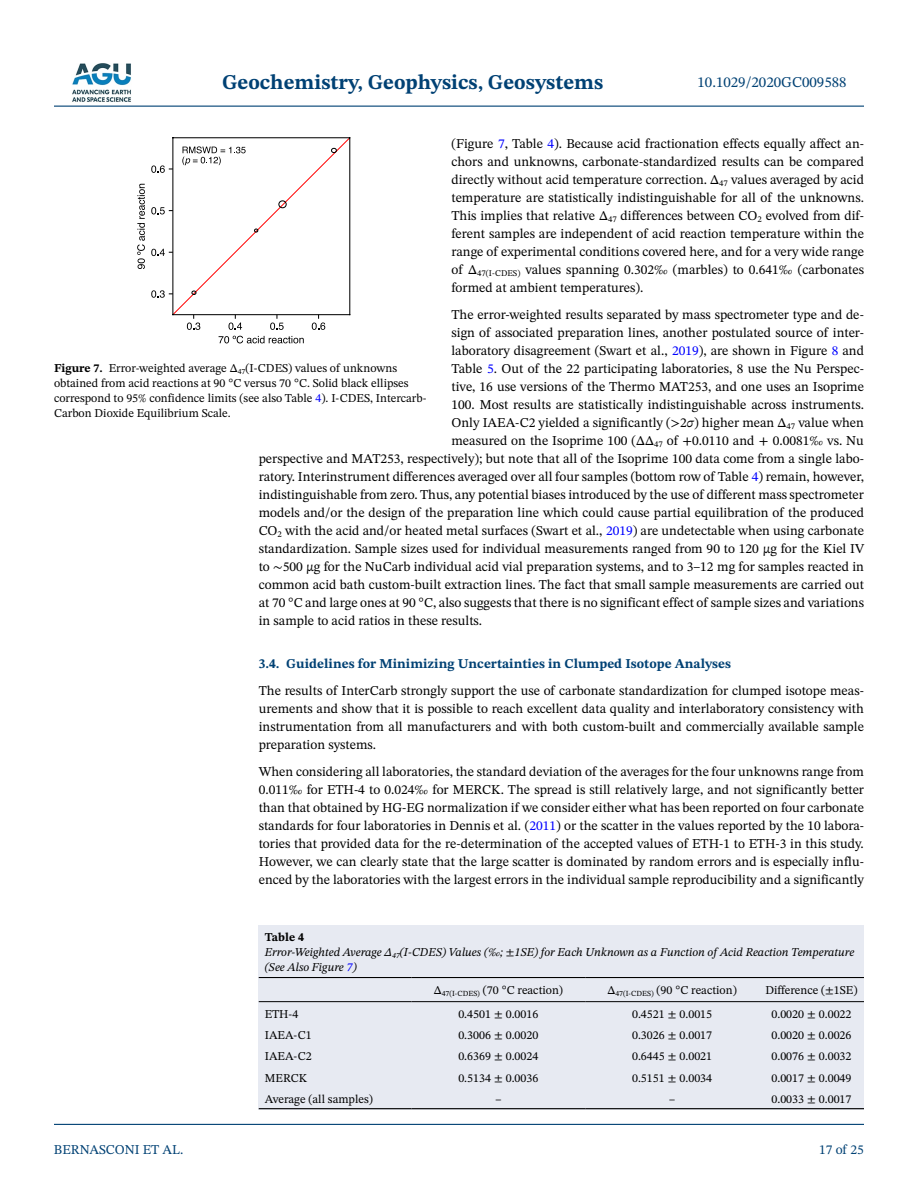
<style>
.page{position:relative;width:918px;height:1188px;background:#fff}
.page>*{position:absolute;margin:0;border:0;box-sizing:border-box;transform-origin:0 0}
.t1{font:700 21px "STIX Two Text";color:#004174}
.t2{font:15px "STIX Two Text";color:#004174}
.t3{font:13.5px/18px "STIX Two Text";color:#000;text-align:justify}
.t4{font:700 13.5px "STIX Two Text";color:#004174}
.t5{font:13.5px "STIX Two Text";color:#004174}
.t6{font:12px/15px "STIX Two Text";color:#000}
.t7{font:italic 12px/15px "STIX Two Text";color:#000}
.s1{color:#00f}
.s2{font-style:italic}
.s3{font-family:"STIX Two Math"}
.s4{font-weight:700}
.s5{font-weight:700;font-style:normal}
</style>
<div class="page">
<hr style="left:54px;top:106px;width:810px;height:1px;background:#004174">
<hr style="left:54px;top:1124px;width:810px;height:1px;background:#004174">
<img style="left:72px;top:63px;width:59px;height:39px">
<svg style="left:219px;top:336px;width:85px;height:7px"></svg>
<svg style="left:137px;top:184px;width:8px;height:85px"></svg>
<hr style="left:173px;top:137px;width:177px;height:1px;background:#000">
<svg style="left:151px;top:138px;width:199px;height:192px"></svg>
<div style="left:259px;top:977px;width:605px;height:132px;background:#e7eaf2"></div>
<hr style="left:259px;top:977px;width:152px;height:1px;background:#000">
<hr style="left:259px;top:1001px;width:152px;height:1px;background:#000">
<hr style="left:411px;top:977px;width:174px;height:1px;background:#000">
<hr style="left:411px;top:1001px;width:174px;height:1px;background:#000">
<hr style="left:585px;top:977px;width:174px;height:1px;background:#000">
<hr style="left:585px;top:1001px;width:174px;height:1px;background:#000">
<hr style="left:759px;top:977px;width:105px;height:1px;background:#000">
<hr style="left:759px;top:1001px;width:105px;height:1px;background:#000">
<hr style="left:259px;top:1108px;width:152px;height:1px;background:#000">
<hr style="left:411px;top:1108px;width:174px;height:1px;background:#000">
<hr style="left:585px;top:1108px;width:174px;height:1px;background:#000">
<hr style="left:759px;top:1108px;width:105px;height:1px;background:#000">
<div style="left:259px;top:926px;width:605px;height:51px;background:#e7eaf2"></div>
<h1 class="t1" style="left:222px;top:67px;width:383px">Geochemistry, Geophysics, Geosystems</h1>
<p class="t2" style="left:697px;top:72px;width:151px">10.1029/2020GC009588</p>
<p class="t3" style="left:451px;top:134px;width:414px">(Figure <span class="s1">7</span>, Table <span class="s1">4</span>). Because acid fractionation effects equally affect an&shy;chors and unknowns, carbonate-standardized results can be compared directly without acid temperature correction. Δ<sub>47</sub> values averaged by acid temperature are statistically indistinguishable for all of the unknowns.<br>This implies that relative Δ<sub>47</sub> differences between CO<sub>2</sub> evolved from dif&shy;ferent samples are independent of acid reaction temperature within the range of experimental conditions covered here, and for a very wide range of Δ<sub>47(I-CDES)</sub> values spanning 0.302‰ (marbles) to 0.641‰ (carbonates formed at ambient temperatures).</p>
<p class="t3" style="left:451px;top:305px;width:414px">The error-weighted results separated by mass spectrometer type and de-</p>
<p class="t3" style="left:451px;top:323px;width:414px">sign of associated preparation lines, another postulated source of inter-</p>
<p class="t3" style="left:451px;top:341px;width:414px">laboratory disagreement (Swart et al., <span class="s1">2019</span>), are shown in Figure <span class="s1">8</span> and</p>
<p class="t3" style="left:452px;top:359px;width:414px">Table <span class="s1">5</span>. Out of the 22 participating laboratories, 8 use the Nu Perspec-</p>
<p class="t3" style="left:452px;top:377px;width:414px">tive, 16 use versions of the Thermo MAT253, and one uses an Isoprime</p>
<p class="t3" style="left:452px;top:395px;width:414px">100. Most results are statistically indistinguishable across instruments.</p>
<p class="t3" style="left:452px;top:413px;width:414px">Only IAEA-C2 yielded a significantly (&gt;2<span class="s2">σ</span>) higher mean Δ<sub>47</sub> value when</p>
<p class="t3" style="left:451px;top:431px;width:414px">measured on the Isoprime 100 (ΔΔ<sub>47</sub> of +0.0110 and + 0.0081‰ vs. Nu</p>
<p class="t3" style="left:259px;top:449px;width:607px">perspective and MAT253, respectively); but note that all of the Isoprime 100 data come from a single labo-</p>
<p class="t3" style="left:259px;top:467px;width:607px">ratory. Interinstrument differences averaged over all four samples (bottom row of Table <span class="s1">4</span>) remain, however,</p>
<p class="t3" style="left:259px;top:485px;width:607px">indistinguishable from zero. Thus, any potential biases introduced by the use of different mass spectrometer</p>
<p class="t3" style="left:259px;top:503px;width:607px">models and/or the design of the preparation line which could cause partial equilibration of the produced</p>
<p class="t3" style="left:259px;top:521px;width:607px">CO<sub>2</sub> with the acid and/or heated metal surfaces (Swart et al., <span class="s1">2019</span>) are undetectable when using carbonate</p>
<p class="t3" style="left:259px;top:539px;width:607px">standardization. Sample sizes used for individual measurements ranged from 90 to 120 µg for the Kiel IV</p>
<p class="t3" style="left:259px;top:557px;width:607px">to <span class="s3">∼</span>500 µg for the NuCarb individual acid vial preparation systems, and to 3–12 mg for samples reacted in</p>
<p class="t3" style="left:259px;top:575px;width:607px">common acid bath custom-built extraction lines. The fact that small sample measurements are carried out</p>
<p class="t3" style="left:259px;top:593px;width:607px">at 70 °C and large ones at 90 °C, also suggests that there is no significant effect of sample sizes and variations</p>
<p class="t3" style="left:259px;top:611px;width:225px">in sample to acid ratios in these results.</p>
<p class="t4" style="left:259px;top:654px;width:474px">3.4. Guidelines for Minimizing Uncertainties in Clumped Isotope Analyses</p>
<p class="t3" style="left:259px;top:681px;width:607px">The results of InterCarb strongly support the use of carbonate standardization for clumped isotope meas&shy;urements and show that it is possible to reach excellent data quality and interlaboratory consistency with instrumentation from all manufacturers and with both custom-built and commercially available sample preparation systems.</p>
<p class="t3" style="left:259px;top:762px;width:607px">When considering all laboratories, the standard deviation of the averages for the four unknowns range from 0.011‰ for ETH-4 to 0.024‰ for MERCK. The spread is still relatively large, and not significantly better than that obtained by HG-EG normalization if we consider either what has been reported on four carbonate standards for four laboratories in Dennis et al. (<span class="s1">2011</span>) or the scatter in the values reported by the 10 labora&shy;tories that provided data for the re-determination of the accepted values of ETH-1 to ETH-3 in this study.<br>However, we can clearly state that the large scatter is dominated by random errors and is especially influ&shy;enced by the laboratories with the largest errors in the individual sample reproducibility and a significantly</p>
<p class="t6" style="left:54px;top:361px;width:374px"><span class="s4">Figure 7.</span> Error-weighted average Δ<sub>47</sub>(I-CDES) values of unknowns obtained from acid reactions at 90 °C versus 70 °C. Solid black ellipses correspond to 95% confidence limits (see also Table <span class="s1">4</span>). I-CDES, Intercarb-Carbon Dioxide Equilibrium Scale.</p>
<p class="t7" style="left:265px;top:929px;width:591px"><span class="s5">Table 4<br></span>Error-Weighted Average Δ<sub>47</sub>(I-CDES) Values (‰; ±1SE) for Each Unknown as a Function of Acid Reaction Temperature (See Also Figure <span class="s1">7</span>)</p>
<p class="t6" style="left:434px;top:983px;width:131px">Δ<sub>47(I-CDES)</sub> (70 °C reaction)</p>
<p class="t6" style="left:607px;top:983px;width:131px">Δ<sub>47(I-CDES)</sub> (90 °C reaction)</p>
<p class="t6" style="left:765px;top:983px;width:94px">Difference (±1SE)</p>
<p class="t5" style="left:54px;top:1140px;width:131px">BERNASCONI ET AL.</p>
<p class="t6" style="left:265px;top:1007px;width:35px">ETH-4</p>
<p class="t6" style="left:458px;top:1007px;width:82px">0.4501 ± 0.0016</p>
<p class="t6" style="left:632px;top:1007px;width:82px">0.4521 ± 0.0015</p>
<p class="t6" style="left:771px;top:1007px;width:82px">0.0020 ± 0.0022</p>
<p class="t6" style="left:265px;top:1028px;width:48px">IAEA-C1</p>
<p class="t6" style="left:458px;top:1028px;width:82px">0.3006 ± 0.0020</p>
<p class="t6" style="left:632px;top:1028px;width:82px">0.3026 ± 0.0017</p>
<p class="t6" style="left:771px;top:1028px;width:82px">0.0020 ± 0.0026</p>
<p class="t6" style="left:265px;top:1049px;width:48px">IAEA-C2</p>
<p class="t6" style="left:458px;top:1049px;width:82px">0.6369 ± 0.0024</p>
<p class="t6" style="left:632px;top:1049px;width:82px">0.6445 ± 0.0021</p>
<p class="t6" style="left:771px;top:1049px;width:82px">0.0076 ± 0.0032</p>
<p class="t6" style="left:265px;top:1070px;width:44px">MERCK</p>
<p class="t6" style="left:458px;top:1070px;width:82px">0.5134 ± 0.0036</p>
<p class="t6" style="left:632px;top:1070px;width:82px">0.5151 ± 0.0034</p>
<p class="t6" style="left:771px;top:1070px;width:82px">0.0017 ± 0.0049</p>
<p class="t6" style="left:265px;top:1091px;width:110px">Average (all samples)</p>
<p class="t6" style="left:495px;top:1091px;width:7px">–</p>
<p class="t6" style="left:669px;top:1091px;width:7px">–</p>
<p class="t6" style="left:771px;top:1091px;width:82px">0.0033 ± 0.0017</p>
<p class="t5" style="left:819px;top:1140px;width:46px">17 of 25</p>
</div>
